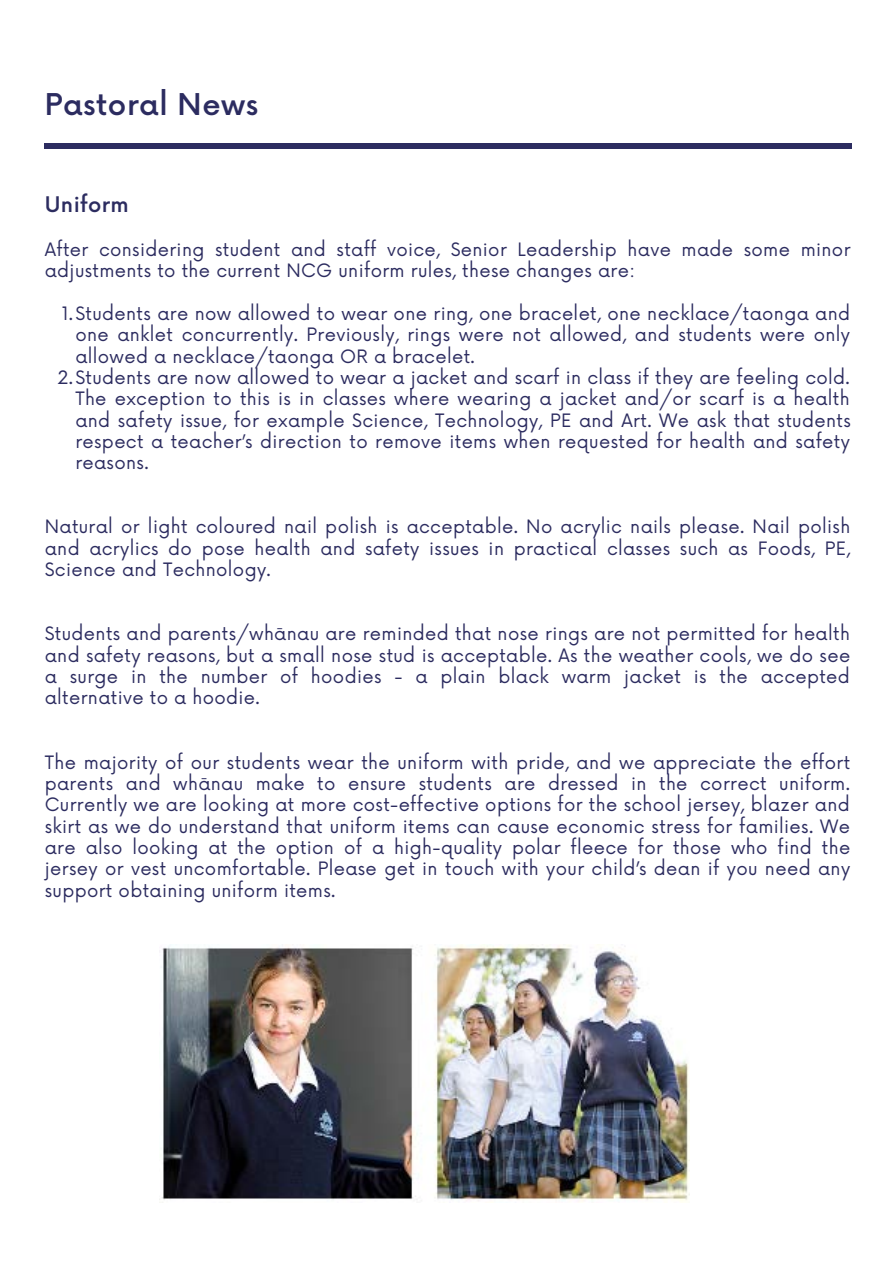
<style>
.page{position:relative;width:893px;height:1264px;background:#fff}
.page>*{position:absolute;margin:0;border:0;box-sizing:border-box;transform-origin:0 0}
.t1{font:500 29.25px "Now";letter-spacing:.02em;color:#2c2c60}
.t2{font:500 21px "Now";letter-spacing:.02em;color:#2c2c60}
.t3{font:18px/21.3px "Now";letter-spacing:.02em;color:#2c2c60;text-align:justify}
</style>
<div class="page">
<div style="left:45px;top:143px;width:806px;height:6px;background:#2c2c60"></div>
<img style="left:159px;top:944px;width:530px;height:258px">
<h1 class="t1" style="left:45px;top:89px;width:215px">Pastoral News</h1>
<p class="t2" style="left:45px;top:193px;width:86px">Uniform</p>
<p class="t3" style="left:45px;top:239px;width:807px">After considering student and staff voice, Senior Leadership have made some minor adjustments to the current NCG uniform rules, these changes are:</p>
<p class="t3" style="left:62px;top:303px;width:790px">1.Students are now allowed to wear one ring, one bracelet, one necklace/taonga and</p>
<p class="t3" style="left:75px;top:325px;width:776px">one anklet concurrently. Previously, rings were not allowed, and students were only</p>
<p class="t3" style="left:75px;top:346px;width:401px">allowed a necklace/taonga OR a bracelet.</p>
<p class="t3" style="left:58px;top:367px;width:793px">2.Students are now allowed to wear a jacket and scarf in class if they are feeling cold.</p>
<p class="t3" style="left:75px;top:389px;width:775px">The exception to this is in classes where wearing a jacket and/or scarf is a health</p>
<p class="t3" style="left:75px;top:410px;width:776px">and safety issue, for example Science, Technology, PE and Art. We ask that students</p>
<p class="t3" style="left:75px;top:432px;width:776px">respect a teacher’s direction to remove items when requested for health and safety</p>
<p class="t3" style="left:75px;top:453px;width:75px">reasons.</p>
<p class="t3" style="left:45px;top:517px;width:807px">Natural or light coloured nail polish is acceptable. No acrylic nails please. Nail polish and acrylics do pose health and safety issues in practical classes such as Foods, PE, Science and Technology.</p>
<p class="t3" style="left:45px;top:624px;width:807px">Students and parents/whānau are reminded that nose rings are not permitted for health and safety reasons, but a small nose stud is acceptable. As the weather cools, we do see a surge in the number of hoodies - a plain black warm jacket is the accepted alternative to a hoodie.</p>
<p class="t3" style="left:45px;top:752px;width:807px">The majority of our students wear the uniform with pride, and we appreciate the effort parents and whānau make to ensure students are dressed in the correct uniform.<br>Currently we are looking at more cost-effective options for the school jersey, blazer and skirt as we do understand that uniform items can cause economic stress for families. We are also looking at the option of a high-quality polar fleece for those who find the jersey or vest uncomfortable. Please get in touch with your child’s dean if you need any support obtaining uniform items.</p>
</div>
